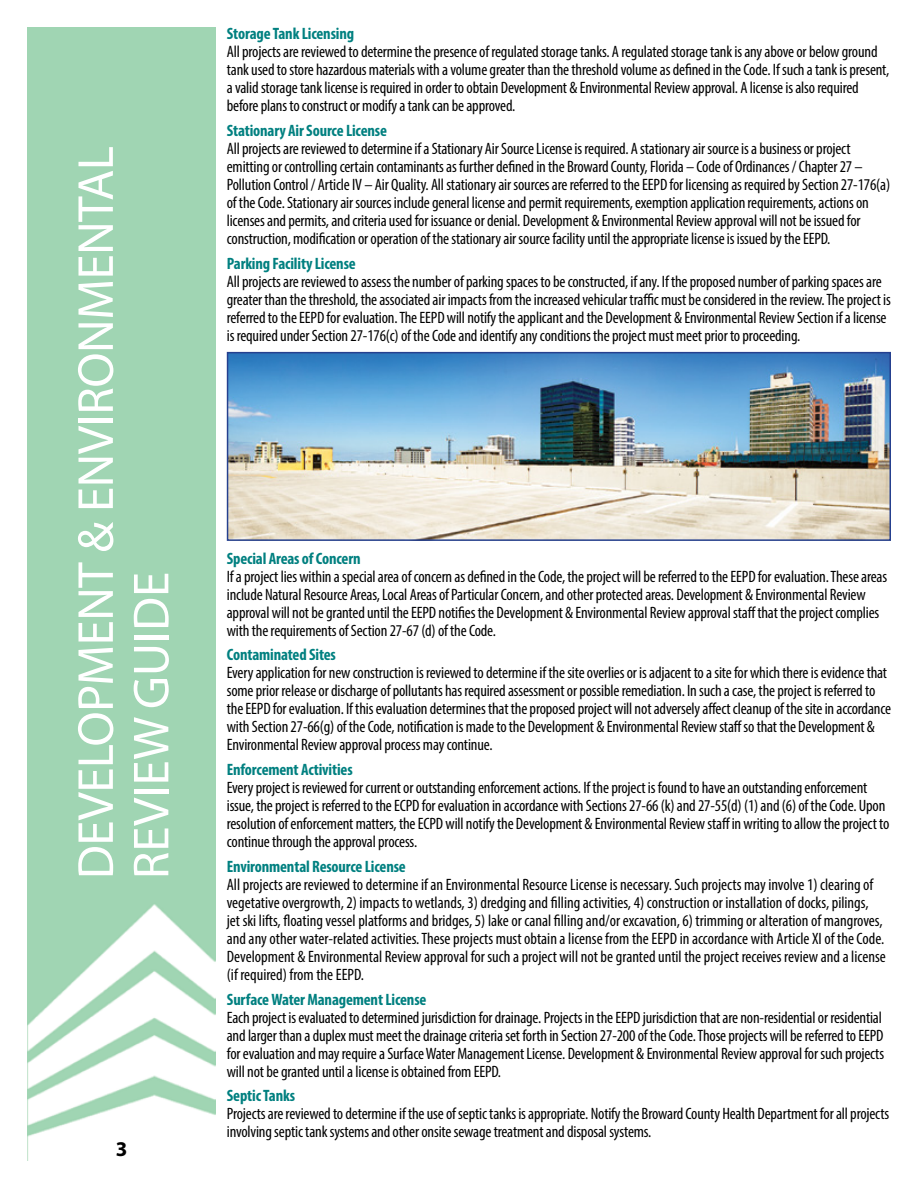
<style>
.page{position:relative;width:918px;height:1188px;background:#fff}
.page>*{position:absolute;margin:0;border:0;box-sizing:border-box;transform-origin:0 0}
.t1{font:51px/55.5px "Myriad Pro";letter-spacing:-.01em;color:#fff}
.t2{font:700 21px "Myriad Pro";color:#000}
.t3{font:condensed 16.5px/18px "Myriad Pro";letter-spacing:-.01em;color:#000}
.s1{font-weight:700;color:#008080}
</style>
<div class="page">
<img style="left:27px;top:27px;width:189px;height:1134px">
<img style="left:230px;top:355px;width:658px;height:183px">
<div style="left:227px;top:352px;width:664px;height:189px;border:2px solid #25408f"></div>
<h1 class="t1" style="left:67px;top:879px;width:735px;rotate:-90deg">DEVELOPMENT &amp; ENVIRONMENTAL<br>REVIEW GUIDE</h1>
<p class="t2" style="left:116px;top:1136px;width:13px">3</p>
<p class="t3" style="left:227px;top:25px;width:664px"><span class="s1">Storage Tank Licensing<br></span>All projects are reviewed to determine the presence of regulated storage tanks. A regulated storage tank is any above or below ground tank used to store hazardous materials with a volume greater than the threshold volume as defined in the Code. If such a tank is present, a valid storage tank license is required in order to obtain Development &amp; Environmental Review approval. A license is also required before plans to construct or modify a tank can be approved.</p>
<p class="t3" style="left:227px;top:121px;width:665px"><span class="s1">Stationary Air Source License<br></span>All projects are reviewed to determine if a Stationary Air Source License is required. A stationary air source is a business or project emitting or controlling certain contaminants as further defined in the Broward County, Florida – Code of Ordinances / Chapter 27 – Pollution Control / Article IV – Air Quality. All stationary air sources are referred to the EEPD for licensing as required by Section 27-176(a) of the Code. Stationary air sources include general license and permit requirements, exemption application requirements, actions on licenses and permits, and criteria used for issuance or denial. Development &amp; Environmental Review approval will not be issued for construction, modification or operation of the stationary air source facility until the appropriate license is issued by the EEPD.</p>
<p class="t3" style="left:227px;top:254px;width:666px"><span class="s1">Parking Facility License<br></span>All projects are reviewed to assess the number of parking spaces to be constructed, if any. If the proposed number of parking spaces are greater than the threshold, the associated air impacts from the increased vehicular traffic must be considered in the review. The project is referred to the EEPD for evaluation. The EEPD will notify the applicant and the Development &amp; Environmental Review Section if a license is required under Section 27-176(c) of the Code and identify any conditions the project must meet prior to proceeding.</p>
<p class="t3" style="left:227px;top:549px;width:662px"><span class="s1">Special Areas of Concern<br></span>If a project lies within a special area of concern as defined in the Code, the project will be referred to the EEPD for evaluation. These areas include Natural Resource Areas, Local Areas of Particular Concern, and other protected areas. Development &amp; Environmental Review approval will not be granted until the EEPD notifies the Development &amp; Environmental Review approval staff that the project complies with the requirements of Section 27-67 (d) of the Code.</p>
<p class="t3" style="left:227px;top:646px;width:666px"><span class="s1">Contaminated Sites<br></span>Every application for new construction is reviewed to determine if the site overlies or is adjacent to a site for which there is evidence that some prior release or discharge of pollutants has required assessment or possible remediation. In such a case, the project is referred to the EEPD for evaluation. If this evaluation determines that the proposed project will not adversely affect cleanup of the site in accordance with Section 27-66(g) of the Code, notification is made to the Development &amp; Environmental Review staff so that the Development &amp; Environmental Review approval process may continue.</p>
<p class="t3" style="left:227px;top:761px;width:664px"><span class="s1">Enforcement Activities<br></span>Every project is reviewed for current or outstanding enforcement actions. If the project is found to have an outstanding enforcement issue, the project is referred to the ECPD for evaluation in accordance with Sections 27-66 (k) and 27-55(d) (1) and (6) of the Code. Upon resolution of enforcement matters, the ECPD will notify the Development &amp; Environmental Review staff in writing to allow the project to continue through the approval process.</p>
<p class="t3" style="left:227px;top:857px;width:660px"><span class="s1">Environmental Resource License<br></span>All projects are reviewed to determine if an Environmental Resource License is necessary. Such projects may involve 1) clearing of vegetative overgrowth, 2) impacts to wetlands, 3) dredging and filling activities, 4) construction or installation of docks, pilings, jet ski lifts, floating vessel platforms and bridges, 5) lake or canal filling and/or excavation, 6) trimming or alteration of mangroves, and any other water-related activities. These projects must obtain a license from the EEPD in accordance with Article XI of the Code.<br>Development &amp; Environmental Review approval for such a project will not be granted until the project receives review and a license (if required) from the EEPD.</p>
<p class="t3" style="left:227px;top:990px;width:659px"><span class="s1">Surface Water Management License<br></span>Each project is evaluated to determined jurisdiction for drainage. Projects in the EEPD jurisdiction that are non-residential or residential and larger than a duplex must meet the drainage criteria set forth in Section 27-200 of the Code. Those projects will be referred to EEPD for evaluation and may require a Surface Water Management License. Development &amp; Environmental Review approval for such projects will not be granted until a license is obtained from EEPD.</p>
<p class="t3" style="left:227px;top:1087px;width:664px"><span class="s1">Septic Tanks<br></span>Projects are reviewed to determine if the use of septic tanks is appropriate. Notify the Broward County Health Department for all projects involving septic tank systems and other onsite sewage treatment and disposal systems.</p>
</div>
